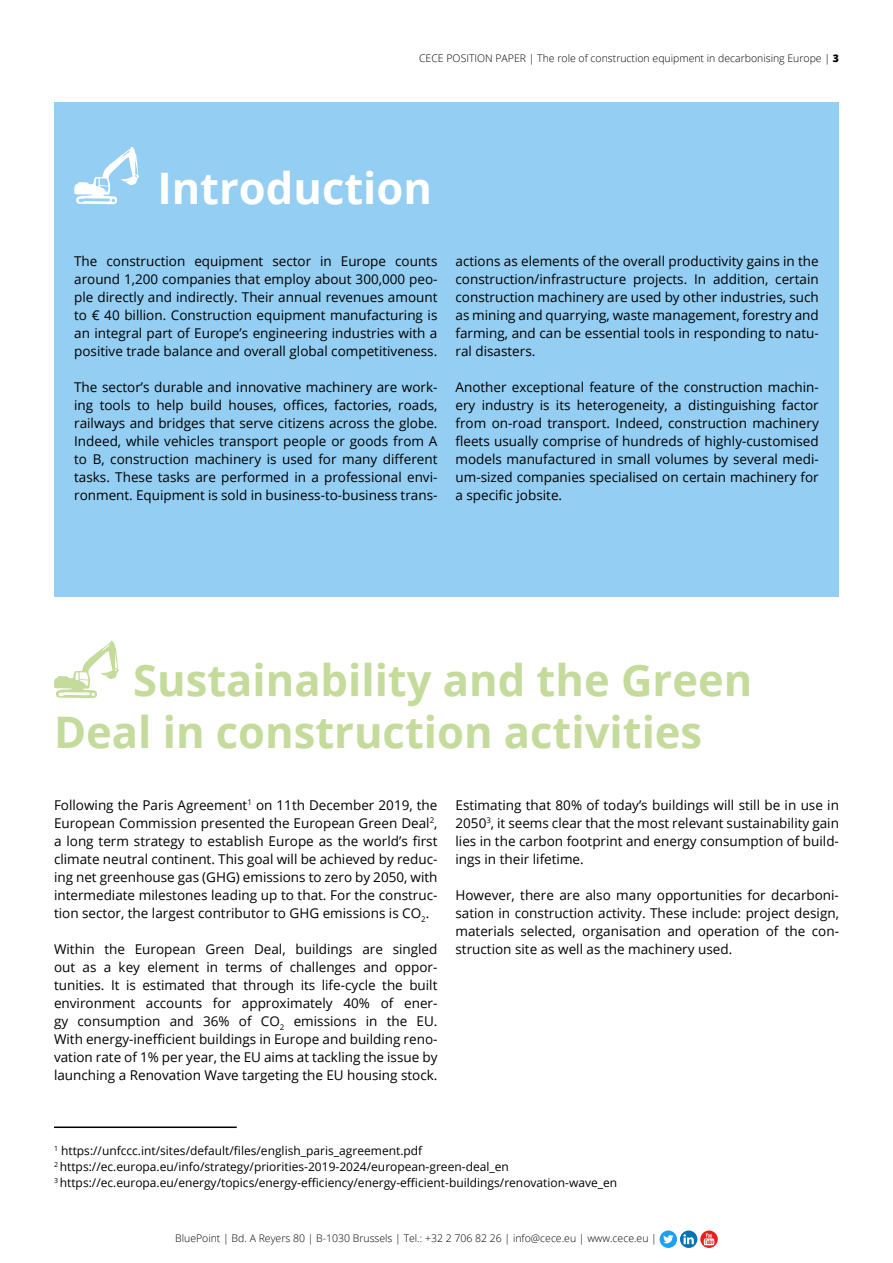
<style>
.page{position:relative;width:893px;height:1263px;background:#fff}
.page>*{position:absolute;margin:0;border:0;box-sizing:border-box;transform-origin:0 0}
.t1{font:700 43.5px/52.2px "Open Sans";color:#c4db9b}
.t2{font:700 43.5px "Open Sans";color:#fff}
.t3{font:13.5px/18px "Open Sans";color:#000;text-align:justify}
.t4{font:12px/16.2px "Open Sans";color:#000}
.t5{font:300 10.5px "Open Sans";color:#000}
.s1{font-weight:800}
</style>
<div class="page">
<svg style="left:660px;top:1230px;width:37px;height:18px"></svg>
<svg style="left:700px;top:1230px;width:18px;height:18px"></svg>
<svg style="left:704px;top:1233px;width:10px;height:12px"></svg>
<div style="left:54px;top:102px;width:785px;height:494px;background:#94cef2"></div>
<hr style="left:54px;top:1126px;width:183px;height:2px;background:#000">
<svg style="left:74px;top:146px;width:65px;height:58px"></svg>
<svg style="left:54px;top:640px;width:65px;height:58px"></svg>
<p class="t5" style="left:419px;top:51px;width:421px">CECE POSITION PAPER | The role of construction equipment in decarbonising Europe | <span class="s1">3</span></p>
<h1 class="t2" style="left:157px;top:158px;width:276px">Introduction</h1>
<p class="t3" style="left:74px;top:251px;width:365px">The construction equipment sector in Europe counts around 1,200 companies that employ about 300,000 peo&shy;ple directly and indirectly. Their annual revenues amount to € 40 billion. Construction equipment manufacturing is an integral part of Europe’s engineering industries with a positive trade balance and overall global competitiveness.</p>
<p class="t3" style="left:74px;top:377px;width:365px">The sector’s durable and innovative machinery are work&shy;ing tools to help build houses, offices, factories, roads, railways and bridges that serve citizens across the globe.<br>Indeed, while vehicles transport people or goods from A to B, construction machinery is used for many different tasks. These tasks are performed in a professional envi&shy;ronment. Equipment is sold in business-to-business trans-</p>
<p class="t3" style="left:455px;top:251px;width:365px">actions as elements of the overall productivity gains in the construction/infrastructure projects. In addition, certain construction machinery are used by other industries, such as mining and quarrying, waste management, forestry and farming, and can be essential tools in responding to natu&shy;ral disasters.</p>
<p class="t3" style="left:455px;top:377px;width:365px">Another exceptional feature of the construction machin&shy;ery industry is its heterogeneity, a distinguishing factor from on-road transport. Indeed, construction machinery fleets usually comprise of hundreds of highly-customised models manufactured in small volumes by several medi&shy;um-sized companies specialised on certain machinery for a specific jobsite.</p>
<h1 class="t1" style="left:54px;top:653px;width:700px;text-indent:79px">Sustainability and the Green<br>Deal in construction activities</h1>
<p class="t3" style="left:54px;top:795px;width:385px">Following the Paris Agreement<sup>1</sup> on 11th December 2019, the European Commission presented the European Green Deal<sup>2</sup>, a long term strategy to establish Europe as the world’s first climate neutral continent. This goal will be achieved by reduc&shy;ing net greenhouse gas (GHG) emissions to zero by 2050, with intermediate milestones leading up to that. For the construc&shy;tion sector, the largest contributor to GHG emissions is CO<sub>2</sub>.</p>
<p class="t3" style="left:54px;top:939px;width:385px">Within the European Green Deal, buildings are singled out as a key element in terms of challenges and oppor&shy;tunities. It is estimated that through its life-cycle the built environment accounts for approximately 40% of ener&shy;gy consumption and 36% of CO<sub>2</sub> emissions in the EU.<br>With energy-inefficient buildings in Europe and building reno&shy;vation rate of 1% per year, the EU aims at tackling the issue by launching a Renovation Wave targeting the EU housing stock.</p>
<p class="t3" style="left:455px;top:795px;width:385px">Estimating that 80% of today’s buildings will still be in use in 2050<sup>3</sup>, it seems clear that the most relevant sustainability gain lies in the carbon footprint and energy consumption of build&shy;ings in their lifetime.</p>
<p class="t3" style="left:455px;top:885px;width:385px">However, there are also many opportunities for decarboni&shy;sation in construction activity. These include: project design, materials selected, organisation and operation of the con&shy;struction site as well as the machinery used.</p>
<p class="t4" style="left:54px;top:1142px;width:565px"><sup>1</sup> https://unfccc.int/sites/default/files/english_paris_agreement.pdf<br><sup>2</sup> https://ec.europa.eu/info/strategy/priorities-2019-2024/european-green-deal_en<br><sup>3</sup> https://ec.europa.eu/energy/topics/energy-efficiency/energy-efficient-buildings/renovation-wave_en</p>
<p class="t5" style="left:175px;top:1231px;width:483px">BluePoint | Bd. A Reyers 80 | B-1030 Brussels | Tel.: +32 2 706 82 26 | info@cece.eu | www.cece.eu |</p>
</div>
